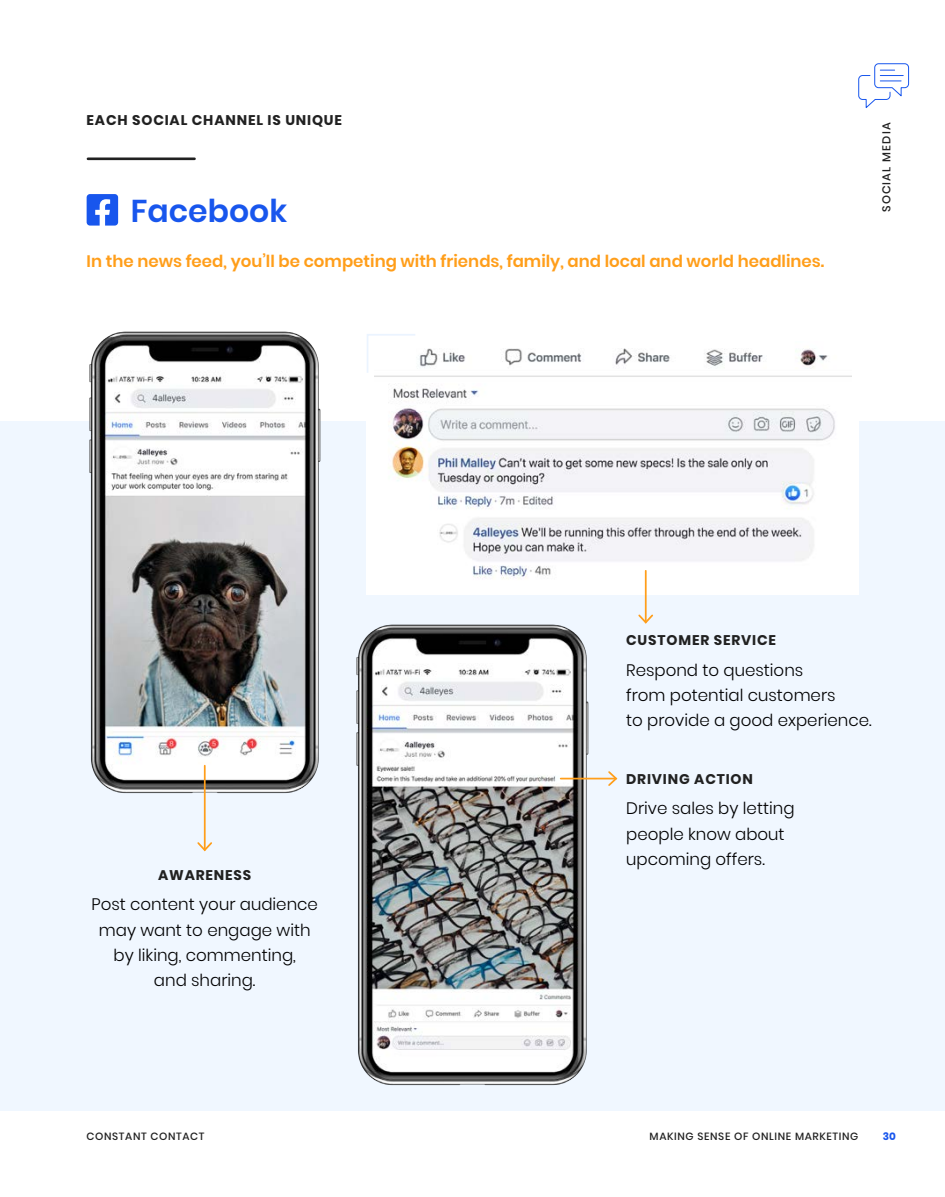
<style>
.page{position:relative;width:945px;height:1197px;background:#fff}
.page>*{position:absolute;margin:0;border:0;box-sizing:border-box;transform-origin:0 0}
.t1{font:600 31.5px "Poppins";color:#1856ed}
.t2{font:300 16.62px/25.4px "Poppins";color:#000}
.t3{font:600 16.62px "Poppins";color:#ff9e1a}
.t4{font:700 14px "Poppins";letter-spacing:.06em;color:#212121}
.t5{font:500 11.38px "Poppins";letter-spacing:.1em;color:#212121}
.t6{font:500 10.5px "Poppins";letter-spacing:.06em;color:#212121}
.t7{font:700 10.5px "Poppins";color:#1856ed}
</style>
<div class="page">
<svg style="left:858px;top:63px;width:51px;height:45px"></svg>
<div style="left:0;top:421px;width:945px;height:689px;background:#f0f7ff"></div>
<div style="left:367px;top:334px;width:492px;height:261px;background:#fff"></div>
<img style="left:375px;top:348px;width:477px;height:242px">
<hr style="left:645px;top:571px;width:2px;height:51px;background:#ff9e1a">
<svg style="left:638px;top:613px;width:15px;height:11px"></svg>
<img style="left:356px;top:624px;width:234px;height:462px">
<hr style="left:561px;top:778px;width:55px;height:1px;background:#ff9e1a">
<svg style="left:607px;top:771px;width:11px;height:15px"></svg>
<img style="left:89px;top:331px;width:232px;height:474px">
<hr style="left:204px;top:766px;width:2px;height:84px;background:#ff9e1a">
<svg style="left:197px;top:841px;width:15px;height:11px"></svg>
<svg style="left:367px;top:334px;width:50px;height:41px"></svg>
<hr style="left:88px;top:158px;width:107px;height:2px;background:#212121">
<svg style="left:87px;top:194px;width:31px;height:32px"></svg>
<p class="t4" style="left:87px;top:112px;width:257px">EACH SOCIAL CHANNEL IS UNIQUE</p>
<h1 class="t1" style="left:131px;top:193px;width:158px">Facebook</h1>
<p class="t3" style="left:87px;top:251px;width:739px">In the news feed, you’ll be competing with friends, family, and local and world headlines.</p>
<p class="t5" style="left:880px;top:212px;width:91px;rotate:-90deg">SOCIAL MEDIA</p>
<p class="t4" style="left:158px;top:867px;width:95px">AWARENESS</p>
<p class="t2" style="left:91px;top:892px;width:228px;text-align:center">Post content your audience may want to engage with by liking, commenting,<br>and sharing.</p>
<p class="t4" style="left:626px;top:632px;width:151px">CUSTOMER SERVICE</p>
<p class="t2" style="left:626px;top:657px;width:247px">Respond to questions<br>from potential customers<br>to provide a good experience.</p>
<p class="t4" style="left:626px;top:771px;width:128px">DRIVING ACTION</p>
<p class="t2" style="left:626px;top:796px;width:170px">Drive sales by letting people know about upcoming offers.</p>
<p class="t6" style="left:87px;top:1130px;width:119px">CONSTANT CONTACT</p>
<p class="t6" style="left:650px;top:1130px;width:210px">MAKING SENSE OF ONLINE MARKETING</p>
<p class="t7" style="left:883px;top:1130px;width:15px">30</p>
</div>
